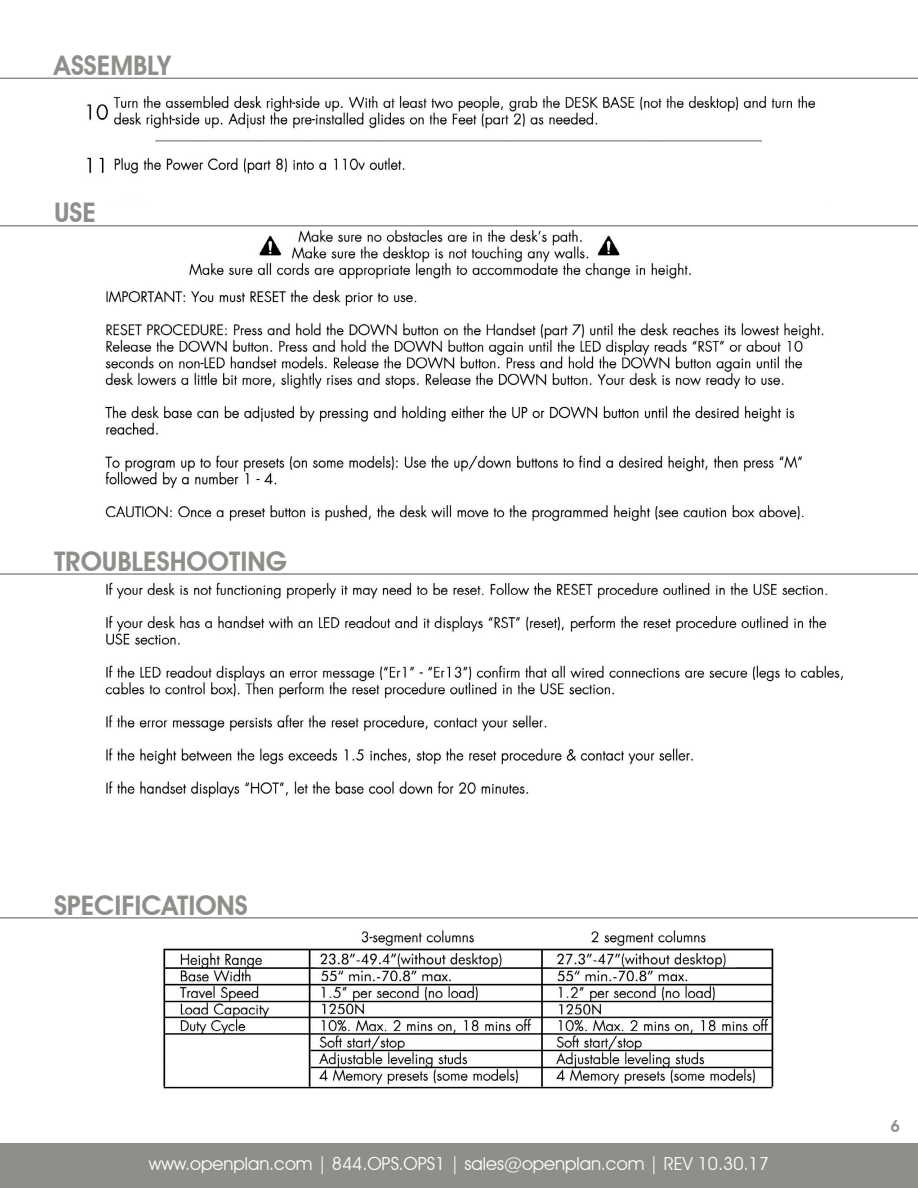
<style>
.page{position:relative;width:918px;height:1188px;background:#fff}
.page>*{position:absolute;margin:0;border:0;box-sizing:border-box;transform-origin:0 0}
.t1{font:600 27px "Avant Garde IT Cby BT";color:#8e8e8b}
.t2{font:18px "Avant Garde IT Cby BT";color:#fff}
.t3{font:600 16.5px "Avant Garde IT Cby BT";color:#8e8e8b}
</style>
<div class="page">
<div style="left:0;top:1144px;width:918px;height:44px;background:#8e8e8b"></div>
<img style="left:87px;top:96px;width:759px;height:993px">
<div style="left:54px;top:202px;width:781px;height:28px;background:#fff"></div>
<div style="left:54px;top:551px;width:792px;height:28px;background:#fff"></div>
<div style="left:54px;top:894px;width:792px;height:28px;background:#fff"></div>
<hr style="left:0;top:78px;width:918px;height:1px;background:#8e8e8b">
<hr style="left:0;top:225px;width:918px;height:1px;background:#8e8e8b">
<hr style="left:0;top:573px;width:918px;height:2px;background:#8e8e8b">
<hr style="left:0;top:917px;width:918px;height:2px;background:#8e8e8b">
<h1 class="t1" style="left:54px;top:49px;width:118px">ASSEMBLY</h1>
<h1 class="t1" style="left:54px;top:196px;width:43px">USE</h1>
<h1 class="t1" style="left:54px;top:545px;width:234px">TROUBLESHOOTING</h1>
<h1 class="t1" style="left:54px;top:889px;width:195px">SPECIFICATIONS</h1>
<p class="t2" style="left:149px;top:1152px;width:622px">www.openplan.com | 844.OPS.OPS1 | sales@openplan.com | REV 10.30.17</p>
<p class="t3" style="left:890px;top:1116px;width:11px">6</p>
</div>
